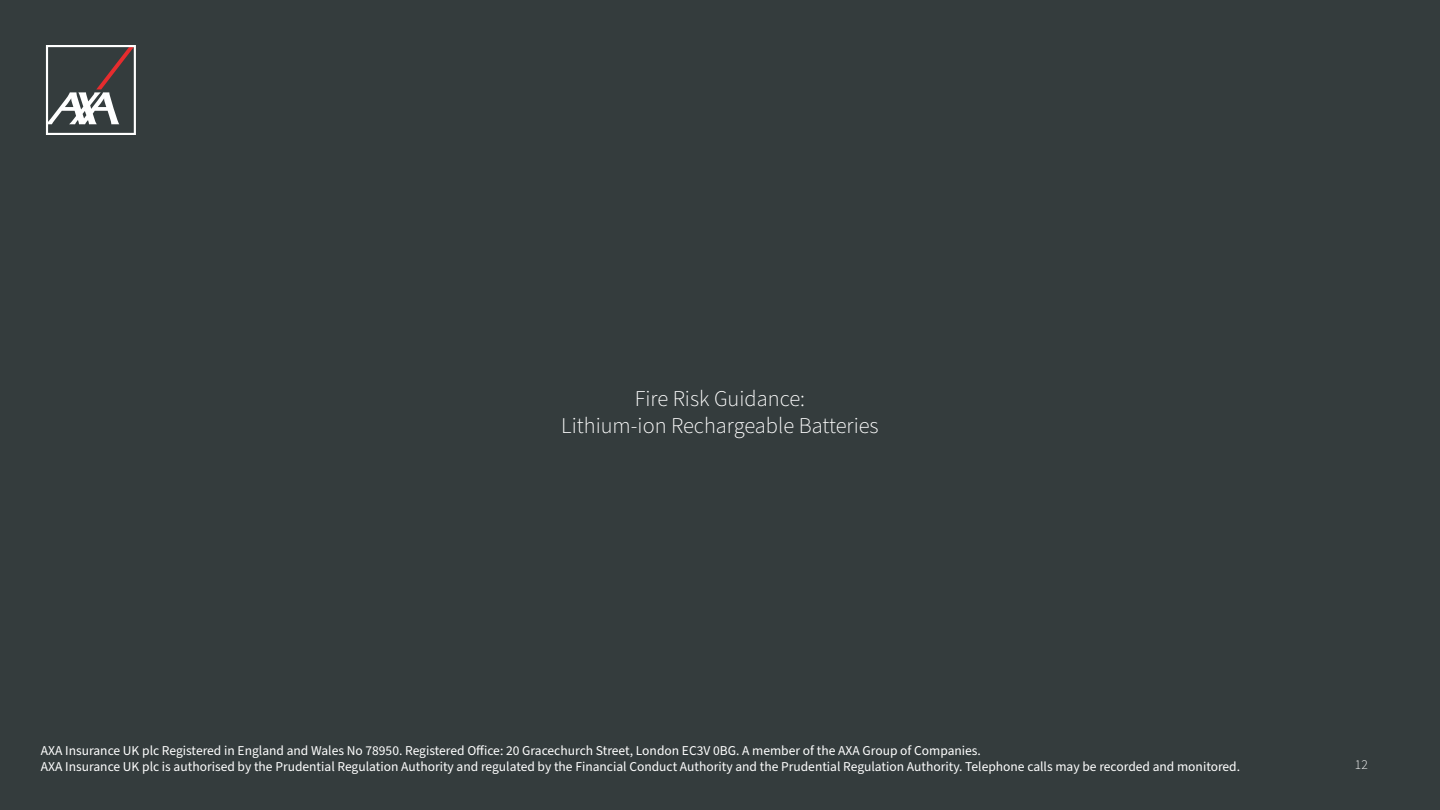
<style>
.page{position:relative;width:1440px;height:810px;background:#343c3d}
.page>*{position:absolute;margin:0;border:0;box-sizing:border-box;transform-origin:0 0}
.Back_Page{font:300 22.5px/27px "Source Sans Pro";color:#fff;text-align:center}
.Smallprint{font:13.5px "Source Sans Pro";color:#fff}
.Navigation_-_Page_Number{font:300 13.5px "Source Sans Pro";color:#fff}
</style>
<div class="page">
<svg style="left:46px;top:45px;width:90px;height:90px"></svg>
<p class="Back_Page" style="left:561px;top:386px;width:319px">Fire Risk Guidance:<br>Lithium-ion Rechargeable Batteries</p>
<p class="Smallprint" style="left:41px;top:741px;width:942px">AXA Insurance UK plc Registered in England and Wales No 78950. Registered Office: 20 Gracechurch Street, London EC3V 0BG. A member of the AXA Group of Companies.</p>
<p class="Smallprint" style="left:41px;top:757px;width:1201px">AXA Insurance UK plc is authorised by the Prudential Regulation Authority and regulated by the Financial Conduct Authority and the Prudential Regulation Authority. Telephone calls may be recorded and monitored.</p>
<p class="Navigation_-_Page_Number" style="left:1355px;top:755px;width:15px">12</p>
<p class="Smallprint" style="left:46px;top:756px;width:309px">Fire Risk Guidance: L thi m-ion Rechargeable Ba teries</p>
</div>
